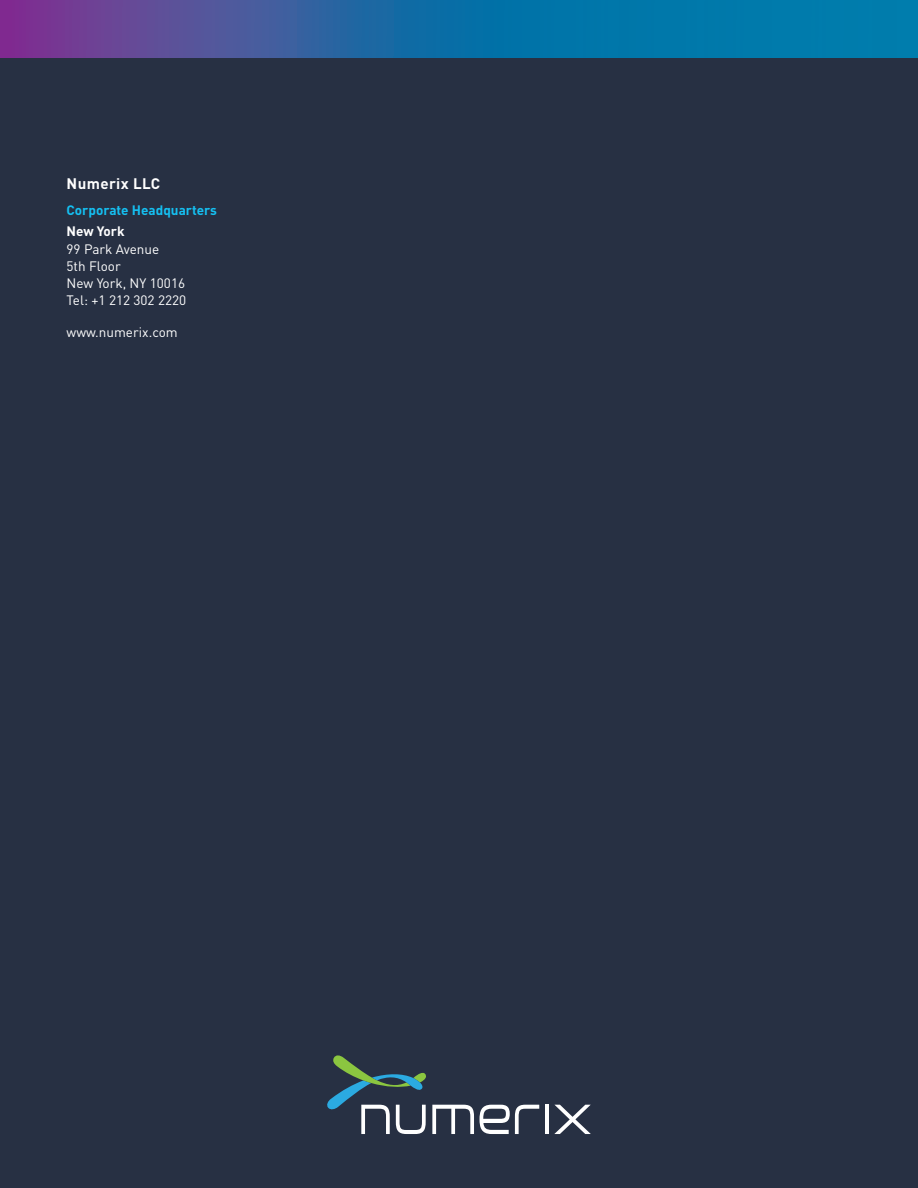
<style>
.page{position:relative;width:918px;height:1188px;background:#273043}
.page>*{position:absolute;margin:0;border:0;box-sizing:border-box;transform-origin:0 0}
.t1{font:700 15.15px "DIN";letter-spacing:.025em;color:#fff}
.t2{font:13.5px "DIN";color:#fff}
.t3{font:700 13.5px "DIN";color:#15c0f2}
.t4{font:700 13.5px "DIN";color:#fff}
</style>
<div class="page">
<svg style="left:327px;top:1055px;width:99px;height:79px"></svg>
<svg style="left:432px;top:1105px;width:42px;height:29px"></svg>
<svg style="left:480px;top:1105px;width:59px;height:29px"></svg>
<hr style="left:546px;top:1105px;width:3px;height:29px;background:#fff">
<svg style="left:554px;top:1105px;width:37px;height:29px"></svg>
<svg style="left:0;top:0;width:918px;height:58px;background:#2466a2"></svg>
<p class="t1" style="left:67px;top:174px;width:95px">Numerix LLC</p>
<p class="t3" style="left:67px;top:201px;width:152px">Corporate Headquarters</p>
<p class="t4" style="left:67px;top:223px;width:60px">New York</p>
<p class="t2" style="left:67px;top:240px;width:94px">99 Park Avenue</p>
<p class="t2" style="left:67px;top:258px;width:56px">5th Floor</p>
<p class="t2" style="left:67px;top:275px;width:120px">New York, NY 10016</p>
<p class="t2" style="left:67px;top:292px;width:121px">Tel: +1 212 302 2220</p>
<p class="t2" style="left:67px;top:324px;width:113px">www.numerix.com</p>
</div>
